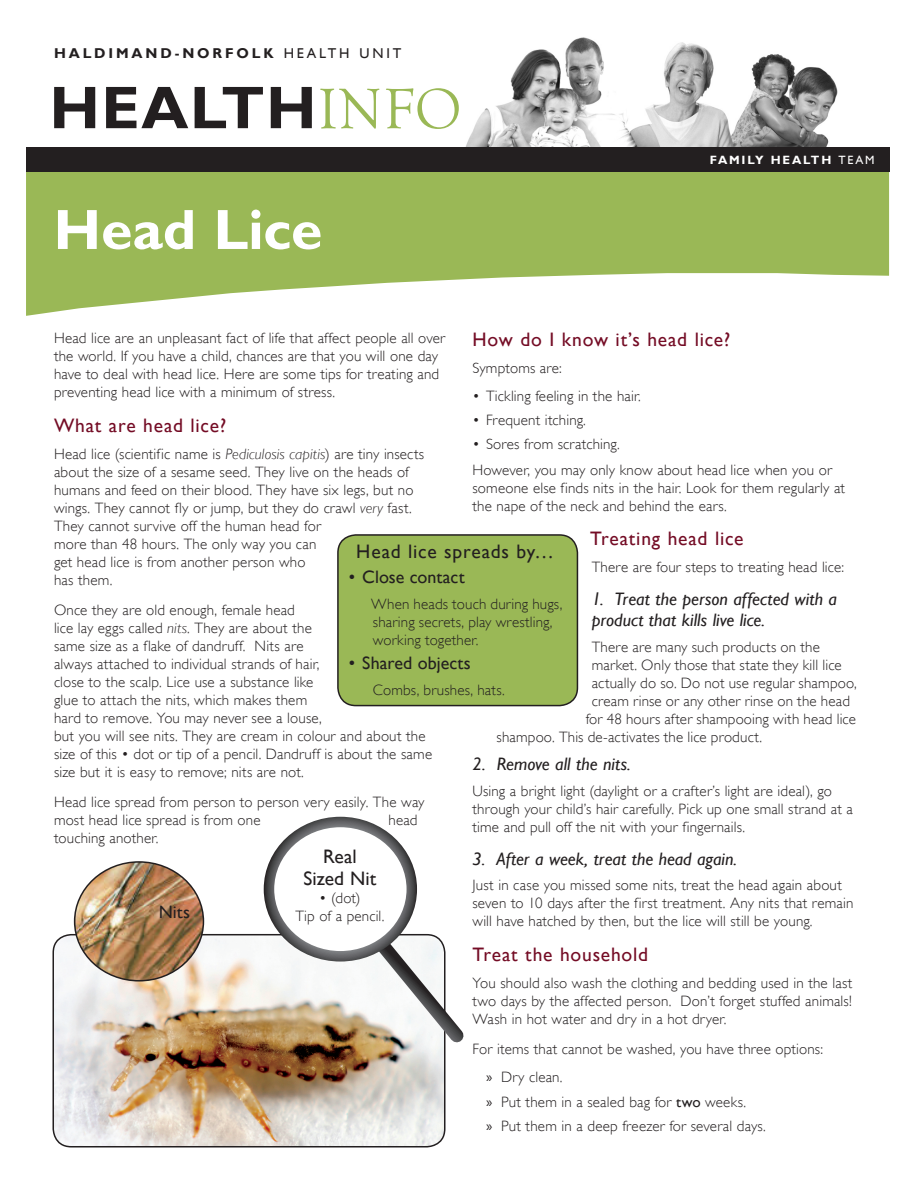
<style>
.page{position:relative;width:918px;height:1188px;background:#fff}
.page>*{position:absolute;margin:0;border:0;box-sizing:border-box;transform-origin:0 0}
.t1{font:700 60.45px "Gill Sans";color:#231f20}
.t2{font:58.8px "Goudy Old Style T";color:#9ab856}
.Heading_1{font:700 57px "Gill Sans";color:#fff}
.Heading_3{font:19.5px "Gill Sans";letter-spacing:.04em;color:#740c25}
.Heading_3-2{font:19.5px "Gill Sans";letter-spacing:.04em;color:#231f20}
.Body_Text{font:19.5px/22.5px "Gill Sans";color:#231f20;text-align:center}
.Heading_4{font:italic 18px/21px "Gill Sans";letter-spacing:.005em;color:#231f20}
.List_Bullet_1{font:18px "Gill Sans";color:#231f20}
.Body_Text-2{font:18px "Gill Sans";color:#231f20}
.Body_Text-3{font:300 15px/18px "Gill Sans";letter-spacing:.01em;color:#231f20}
.Indented_paragraph{font:300 15px/18px "Gill Sans";letter-spacing:.01em;color:#231f20}
.List_Bullet_2_-_arro{font:300 15px "Gill Sans";letter-spacing:.015em;color:#231f20}
.List_Bullet_1-2{font:300 15px "Gill Sans";letter-spacing:.01em;color:#231f20}
.t3{font:15px/24px "Myriad Pro";color:#231f20;text-align:justify}
.t4{font:700 14.25px "Gill Sans";letter-spacing:.2em;color:#231f20}
.t5{font:700 12px "Gill Sans";letter-spacing:.15em;color:#fff}
.s1{font-weight:400}
.s2{font-style:italic}
</style>
<div class="page">
<img style="left:465px;top:37px;width:373px;height:110px">
<svg style="left:26px;top:171px;width:863px;height:145px;fill:#9ab856"></svg>
<div style="left:26px;top:147px;width:863px;height:24px;background:#231f20"></div>
<img style="left:54px;top:935px;width:391px;height:212px;border-radius:18px">
<div style="left:52px;top:934px;width:394px;height:214px;border:2px solid #231f20;border-radius:18px"></div>
<div style="left:338px;top:535px;width:239px;height:171px;background:#9ab856;border-radius:18px"></div>
<div style="left:337px;top:534px;width:241px;height:172px;border:2px solid #231f20;border-radius:18px"></div>
<svg style="left:364px;top:927px;width:100px;height:128px"></svg>
<div style="left:269px;top:822px;width:143px;height:134px;background:#fff;border-radius:50%"></div>
<div style="left:264px;top:817px;width:153px;height:145px;border:10px solid #fff;border-radius:50%"></div>
<img style="left:75px;top:862px;width:128px;height:119px;border-radius:50%">
<p class="t4" style="left:54px;top:45px;width:349px">HALDIMAND-NORFOLK <span class="s1">HEA LTH UNIT</span></p>
<p class="t1" style="left:50px;top:71px;width:44px">HEALTH</p>
<p class="t2" style="left:318px;top:77px;width:145px">INFO</p>
<p class="Heading_1" style="left:54px;top:195px;width:270px">HEAD LICE</p>
<p class="t5" style="left:710px;top:153px;width:166px">FAMILY HEALTH <span class="s1">team</span></p>
<p class="Heading_3" style="left:472px;top:328px;width:259px">How do I know it’s head lice?</p>
<p class="Body_Text-3" style="left:472px;top:359px;width:91px">Symptoms are:</p>
<p class="List_Bullet_1-2" style="left:472px;top:387px;width:170px">• Tickling feeling in the hair.</p>
<p class="List_Bullet_1-2" style="left:472px;top:412px;width:115px">• Frequent itching.</p>
<p class="List_Bullet_1-2" style="left:472px;top:436px;width:149px">• Sores from scratching.</p>
<p class="Body_Text-3" style="left:472px;top:461px;width:374px">However, you may only know about head lice when you or someone else finds nits in the hair. Look for them regularly at the nape of the neck and behind the ears.</p>
<p class="Heading_3" style="left:590px;top:528px;width:155px">Treating head lice</p>
<p class="Body_Text-3" style="left:592px;top:558px;width:254px">There are four steps to treating head lice:</p>
<p class="Heading_4" style="left:592px;top:589px;width:247px">1. Treat the person affected with a product that kills live lice.</p>
<p class="Indented_paragraph" style="left:592px;top:638px;width:230px">There are many such products on the</p>
<p class="Indented_paragraph" style="left:592px;top:656px;width:251px">market. Only those that state they kill lice</p>
<p class="Indented_paragraph" style="left:592px;top:674px;width:267px">actually do so. Do not use regular shampoo,</p>
<p class="Indented_paragraph" style="left:592px;top:692px;width:260px">cream rinse or any other rinse on the head</p>
<p class="Indented_paragraph" style="left:586px;top:710px;width:272px">for 48 hours after shampooing with head lice</p>
<p class="Indented_paragraph" style="left:496px;top:728px;width:267px">shampoo. This de-activates the lice product.</p>
<p class="Heading_4" style="left:472px;top:754px;width:160px">2. Remove all the nits.</p>
<p class="Body_Text-3" style="left:472px;top:782px;width:382px">Using a bright light (daylight or a crafter’s light are ideal), go through your child’s hair carefully. Pick up one small strand at a time and pull off the nit with your fingernails.</p>
<p class="Heading_4" style="left:472px;top:849px;width:266px">3. After a week, treat the head again.</p>
<p class="Body_Text-3" style="left:472px;top:876px;width:382px">Just in case you missed some nits, treat the head again about seven to 10 days after the first treatment. Any nits that remain will have hatched by then, but the lice will still be young.</p>
<p class="Heading_3" style="left:472px;top:943px;width:177px">Treat the household</p>
<p class="Body_Text-3" style="left:472px;top:974px;width:382px;text-align:justify">You should also wash the clothing and bedding used in the last two days by the affected person. Don’t forget stuffed animals!<br>Wash in hot water and dry in a hot dryer.</p>
<p class="Body_Text-3" style="left:472px;top:1040px;width:352px">For items that cannot be washed, you have three options:</p>
<p class="List_Bullet_2_-_arro" style="left:501px;top:1069px;width:63px">Dry clean.</p>
<p class="List_Bullet_2_-_arro" style="left:501px;top:1093px;width:247px">Put them in a sealed bag for <span class="s1">two</span> weeks.</p>
<p class="List_Bullet_2_-_arro" style="left:501px;top:1117px;width:266px">Put them in a deep freezer for several days.</p>
<p class="Body_Text-3" style="left:54px;top:329px;width:393px">Head lice are an unpleasant fact of life that affect people all over the world. If you have a child, chances are that you will one day have to deal with head lice. Here are some tips for treating and preventing head lice with a minimum of stress.</p>
<p class="Heading_3" style="left:54px;top:414px;width:174px">What are head lice?</p>
<p class="Body_Text-3" style="left:54px;top:445px;width:372px">Head lice (scientific name is <span class="s2">Pediculosis capitis</span>) are tiny insects about the size of a sesame seed. They live on the heads of humans and feed on their blood. They have six legs, but no wings. They cannot fly or jump, but they do crawl <span class="s2">very</span> fast.<br>They cannot survive off the human head for<br>more than 48 hours. The only way you can<br>get head lice is from another person who<br>has them.</p>
<p class="Body_Text-3" style="left:54px;top:601px;width:380px">Once they are old enough, female head<br>lice lay eggs called <span class="s2">nits</span>. They are about the<br>same size as a flake of dandruff. Nits are<br>always attached to individual strands of hair,<br>close to the scalp. Lice use a substance like<br>glue to attach the nits, which makes them<br>hard to remove. You may never see a louse,<br>but you will see nits. They are cream in colour and about the size of this • dot or tip of a pencil. Dandruff is about the same size but it is easy to remove; nits are not.</p>
<p class="Body_Text-3" style="left:54px;top:793px;width:372px">Head lice spread from person to person very easily. The way most head lice spread is from one</p>
<p class="Heading_3-2" style="left:356px;top:540px;width:199px">Head lice spreads by…</p>
<p class="List_Bullet_1" style="left:349px;top:567px;width:117px">• Close contact</p>
<p class="Indented_paragraph" style="left:371px;top:595px;width:193px">When heads touch during hugs, sharing secrets, play wrestling, working together.</p>
<p class="List_Bullet_1" style="left:349px;top:652px;width:124px">• Shared objects</p>
<p class="Indented_paragraph" style="left:373px;top:680px;width:134px">Combs, brushes, hats.</p>
<p class="Body_Text-3" style="left:388px;top:811px;width:31px">head</p>
<p class="Body_Text-3" style="left:54px;top:829px;width:106px">touching another.</p>
<p class="Body_Text" style="left:303px;top:846px;width:74px">Real<br>Sized Nit</p>
<p class="Body_Text-3" style="left:319px;top:889px;width:43px">• (dot)</p>
<p class="Body_Text-2" style="left:159px;top:901px;width:33px">Nits</p>
<p class="Body_Text-3" style="left:295px;top:907px;width:90px">Tip of a pencil.</p>
<p class="t3" style="left:486px;top:1066px;width:8px">» » »</p>
</div>
